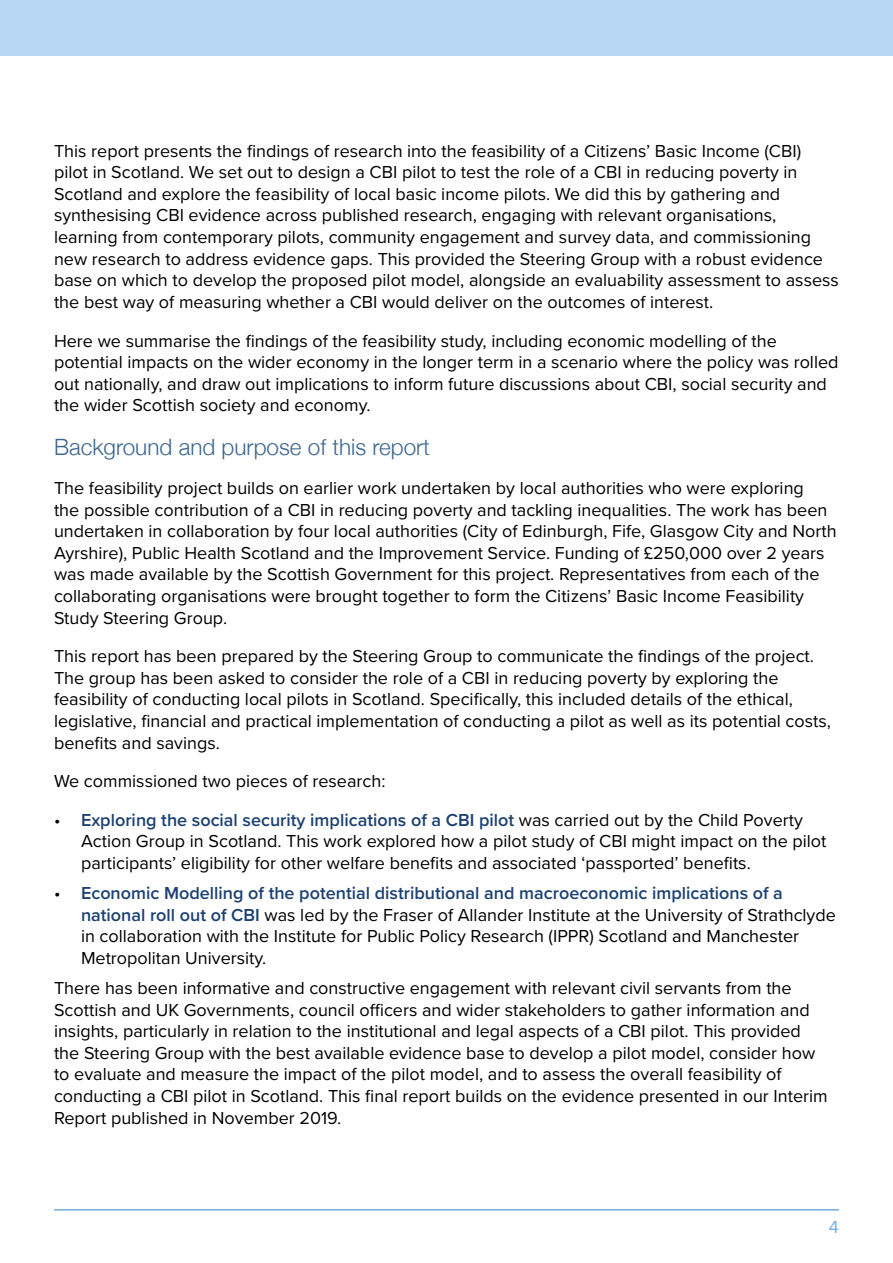
<style>
.page{position:relative;width:893px;height:1263px;background:#fff}
.page>*{position:absolute;margin:0;border:0;box-sizing:border-box;transform-origin:0 0}
.t1{font:300 22.5px "Helvetica Neue";color:#3c668e}
.body_text{font:18px/21.6px "Proxima Nova";color:#000}
.t2{font:18px "Proxima Nova";color:#71afe7}
.s1{font-weight:600;color:#1c4172}
</style>
<div class="page">
<div style="left:0;top:0;width:893px;height:55px;background:#b8d7f3"></div>
<hr style="left:54px;top:1209px;width:785px;height:1px;background:#71afe7">
<p class="body_text" style="left:54px;top:139px;width:786px">This report presents the findings of research into the feasibility of a Citizens’ Basic Income (CBI) pilot in Scotland. We set out to design a CBI pilot to test the role of a CBI in reducing poverty in Scotland and explore the feasibility of local basic income pilots. We did this by gathering and synthesising CBI evidence across published research, engaging with relevant organisations, learning from contemporary pilots, community engagement and survey data, and commissioning new research to address evidence gaps. This provided the Steering Group with a robust evidence base on which to develop the proposed pilot model, alongside an evaluability assessment to assess the best way of measuring whether a CBI would deliver on the outcomes of interest.</p>
<p class="body_text" style="left:54px;top:329px;width:786px">Here we summarise the findings of the feasibility study, including economic modelling of the potential impacts on the wider economy in the longer term in a scenario where the policy was rolled out nationally, and draw out implications to inform future discussions about CBI, social security and the wider Scottish society and economy.</p>
<p class="t1" style="left:54px;top:429px;width:377px">Background and purpose of this report</p>
<p class="body_text" style="left:54px;top:476px;width:784px">The feasibility project builds on earlier work undertaken by local authorities who were exploring<br>the possible contribution of a CBI in reducing poverty and tackling inequalities. The work has been undertaken in collaboration by four local authorities (City of Edinburgh, Fife, Glasgow City and North Ayrshire), Public Health Scotland and the Improvement Service. Funding of £250,000 over 2 years was made available by the Scottish Government for this project. Representatives from each of the collaborating organisations were brought together to form the Citizens’ Basic Income Feasibility Study Steering Group.</p>
<p class="body_text" style="left:54px;top:645px;width:778px">This report has been prepared by the Steering Group to communicate the findings of the project.<br>The group has been asked to consider the role of a CBI in reducing poverty by exploring the feasibility of conducting local pilots in Scotland. Specifically, this included details of the ethical, legislative, financial and practical implementation of conducting a pilot as well as its potential costs, benefits and savings.</p>
<p class="body_text" style="left:54px;top:770px;width:333px">We commissioned two pieces of research:</p>
<p class="body_text" style="left:81px;top:808px;width:747px;text-indent:-27px">• <span class="s1">Exploring the social security implications of a CBI pilot</span> was carried out by the Child Poverty<br>Action Group in Scotland. This work explored how a pilot study of CBI might impact on the pilot participants’ eligibility for other welfare benefits and associated ‘passported’ benefits.</p>
<p class="body_text" style="left:81px;top:881px;width:756px;text-indent:-27px">• <span class="s1">Economic Modelling of the potential distributional and macroeconomic implications of a national roll out of CBI</span> was led by the Fraser of Allander Institute at the University of Strathclyde in collaboration with the Institute for Public Policy Research (IPPR) Scotland and Manchester Metropolitan University.</p>
<p class="body_text" style="left:54px;top:976px;width:775px">There has been informative and constructive engagement with relevant civil servants from the Scottish and UK Governments, council officers and wider stakeholders to gather information and insights, particularly in relation to the institutional and legal aspects of a CBI pilot. This provided the Steering Group with the best available evidence base to develop a pilot model, consider how to evaluate and measure the impact of the pilot model, and to assess the overall feasibility of conducting a CBI pilot in Scotland. This final report builds on the evidence presented in our Interim Report published in November 2019.</p>
<p class="t2" style="left:829px;top:1213px;width:12px">4</p>
</div>
